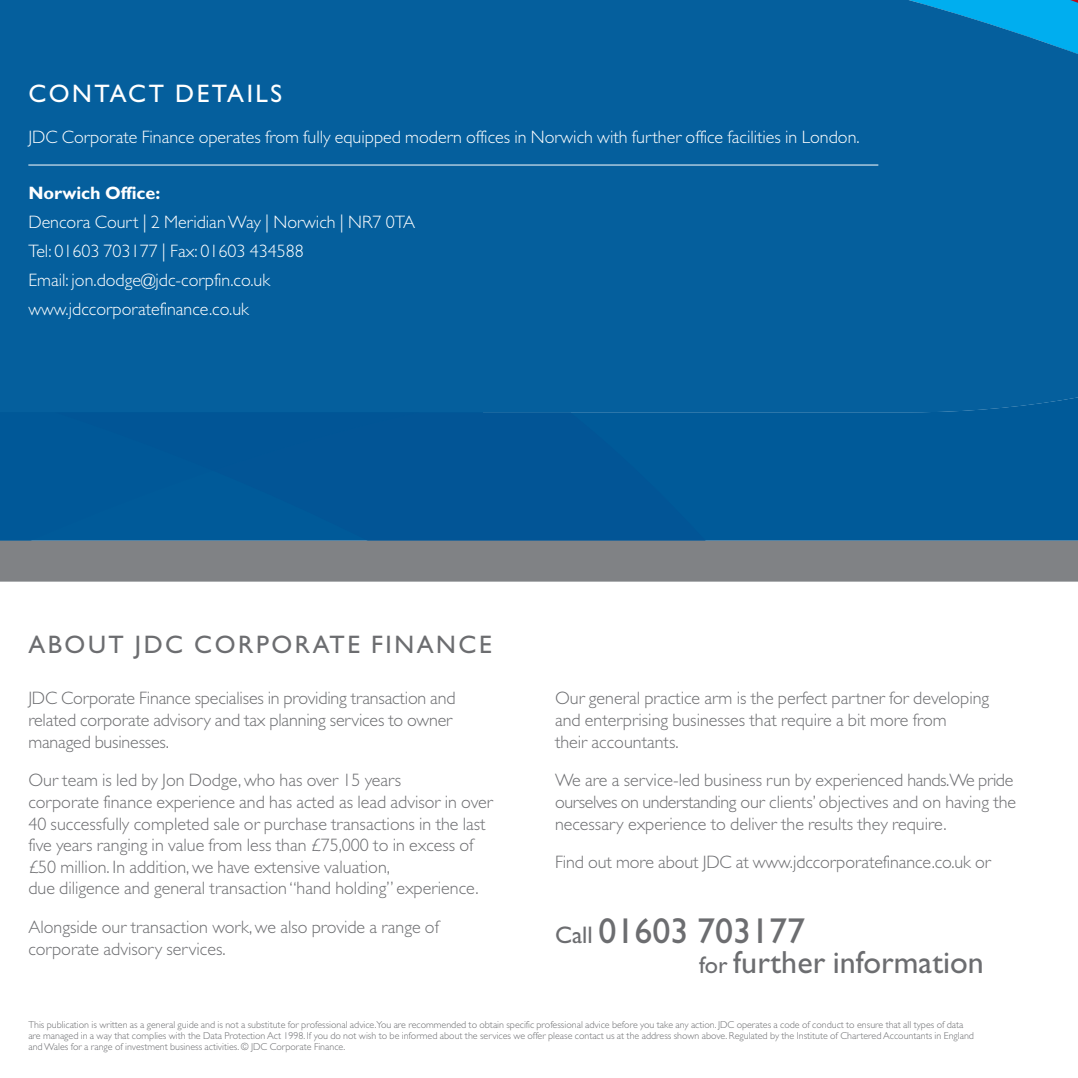
<style>
.page{position:relative;width:1078px;height:1078px;background:#fff}
.page>*{position:absolute;margin:0;border:0;box-sizing:border-box;transform-origin:0 0}
.t1{font:36px "Gill Sans";color:#6c6d70}
.t2{font:32px "Gill Sans";color:#6c6d70}
.t3{font:25.4px "Gill Sans";letter-spacing:.1em;color:#6c6d70}
.t4{font:25.4px "Gill Sans";letter-spacing:.1em;color:#fff}
.t5{font:300 18px/21.6px "Gill Sans";color:#6c6d70}
.t6{font:300 18px/29px "Gill Sans";color:#fff}
.t7{font:700 18px "Gill Sans";color:#fff}
.t8{font:300 10px/11px "Gill Sans";color:#6c6d70}
.s1{font-size:24px}
</style>
<div class="page">
<div style="left:705px;top:412px;width:237px;height:128px;background:#005a99"></div>
<div style="left:0;top:0;width:942px;height:412px;background:#055f9d"></div>
<div style="left:942px;top:0;width:135px;height:582px;background:#055f9d"></div>
<div style="left:419px;top:412px;width:286px;height:128px;background:#025596"></div>
<div style="left:0;top:412px;width:419px;height:128px;background:#005898"></div>
<div style="left:55px;top:412px;width:363px;height:58px;background:#015596"></div>
<div style="left:0;top:540px;width:1077px;height:41px;background:#808285"></div>
<hr style="left:28px;top:164px;width:850px;height:1px;background:#fff">
<h3 class="t4" style="left:28px;top:84px;width:255px">CONTACT DETAILS</h3>
<p class="t6" style="left:28px;top:124px;width:832px">JDC Corporate Finance operates from fully equipped modern offices in Norwich with further office facilities in London.</p>
<p class="t7" style="left:28px;top:186px;width:133px">Norwich Office:</p>
<p class="t6" style="left:28px;top:209px;width:388px">Dencora Court | 2 MeridianWay | Norwich | NR7 0TA Tel: 01603 703177 | Fax: 01603 434588<br>Email: jon.dodge@jdc-corpfin.co.uk www.jdccorporatefinance.co.uk</p>
<h3 class="t3" style="left:28px;top:634px;width:465px">ABOUT JDC CORPORATE FINANCE</h3>
<p class="t5" style="left:28px;top:689px;width:428px">JDC Corporate Finance specialises in providing transaction and related corporate advisory and tax planning services to owner managed businesses.</p>
<p class="t5" style="left:28px;top:771px;width:466px">Our team is led by Jon Dodge, who has over 15 years<br>corporate finance experience and has acted as lead advisor in over 40 successfully completed sale or purchase transactions in the last five years ranging in value from less than £75,000 to in excess of £50 million. In addition, we have extensive valuation,<br>due diligence and general transaction “hand holding” experience.</p>
<p class="t5" style="left:28px;top:917px;width:412px">Alongside our transaction work, we also provide a range of corporate advisory services.</p>
<p class="t5" style="left:555px;top:689px;width:435px">Our general practice arm is the perfect partner for developing and enterprising businesses that require a bit more from<br>their accountants.</p>
<p class="t5" style="left:555px;top:771px;width:462px">We are a service-led business run by experienced hands.We pride ourselves on understanding our clients’ objectives and on having the necessary experience to deliver the results they require.</p>
<p class="t5" style="left:555px;top:852px;width:437px">Find out more about JDC at www.jdccorporatefinance.co.uk or</p>
<h1 class="t1" style="left:555px;top:917px;width:251px"><span class="s1">Call</span> 01603 703177</h1>
<h2 class="t2" style="left:699px;top:949px;width:286px"><span class="s1">for</span> further information</h2>
<p class="t8" style="left:28px;top:1019px;width:946px">This publication is written as a general guide and is not a substitute for professional advice.You are recommended to obtain specific professional advice before you take any action. JDC operates a code of conduct to ensure that all types of data are managed in a way that complies with the Data Protection Act 1998. If you do not wish to be informed about the services we offer please contact us at the address shown above. Regulated by the Institute of Chartered Accountants in England andWales for a range of investment business activities. © JDC Corporate Finance.</p>
</div>
